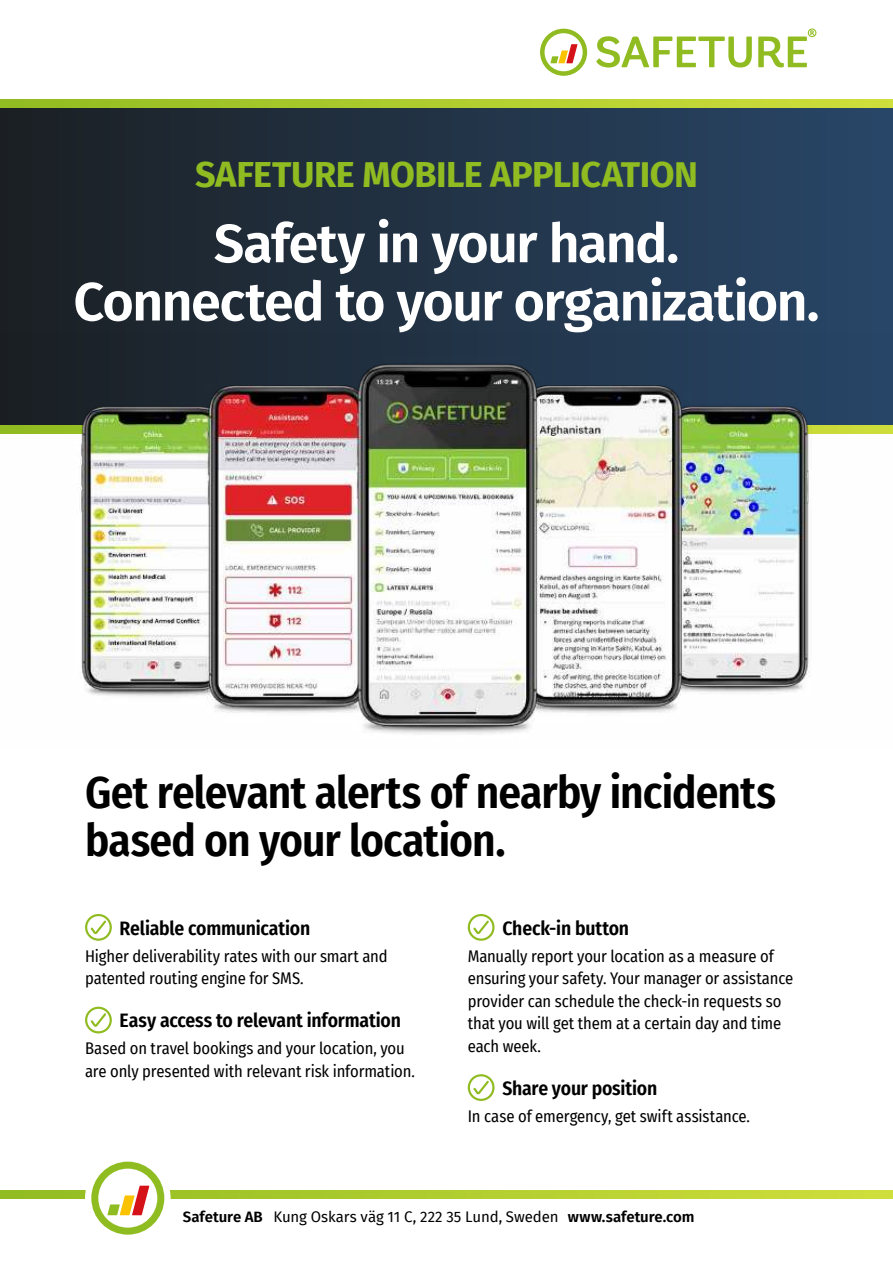
<style>
.page{position:relative;width:893px;height:1263px;background:#fff}
.page>*{position:absolute;margin:0;border:0;box-sizing:border-box;transform-origin:0 0}
.t1{font:600 54px/58.2px "Fira Sans";letter-spacing:-.03em;color:#fff;text-align:center}
.t2{font:600 45px/48px "Fira Sans Condensed";letter-spacing:-.02em;color:#000}
.t3{font:700 36px "Fira Sans";letter-spacing:-.015em;color:#90bc21}
.t4{font:600 19.5px "Fira Sans Condensed";letter-spacing:-.01em;color:#000}
.t5{font:16.5px/22.5px "Fira Sans Condensed";letter-spacing:-.01em;color:#000}
.t6{font:15px "Fira Sans";letter-spacing:-.005em;color:#000}
.s1{font-weight:600}
</style>
<div class="page">
<img style="left:0;top:1190px;width:893px;height:8px">
<div style="left:85px;top:1155px;width:86px;height:86px;background:#fff;border-radius:50%"></div>
<svg style="left:91px;top:1161px;width:73px;height:73px"></svg>
<svg style="left:540px;top:29px;width:47px;height:47px"></svg>
<svg style="left:596px;top:36px;width:156px;height:32px"></svg>
<svg style="left:758px;top:29px;width:58px;height:39px"></svg>
<img style="left:0;top:108px;width:893px;height:226px">
<img style="left:0;top:100px;width:893px;height:8px">
<svg style="left:85px;top:914px;width:27px;height:27px"></svg>
<svg style="left:85px;top:1007px;width:27px;height:26px"></svg>
<svg style="left:468px;top:914px;width:27px;height:27px"></svg>
<svg style="left:468px;top:1074px;width:27px;height:27px"></svg>
<img style="left:0;top:334px;width:893px;height:401px">
<h3 class="t3" style="left:195px;top:149px;width:504px">SAFETURE MOBILE APPLICATION</h3>
<h1 class="t1" style="left:73px;top:214px;width:748px">Safety in your hand.<br>Connected to your organization.</h1>
<h2 class="t2" style="left:85px;top:768px;width:693px">Get relevant alerts of nearby incidents based on your location.</h2>
<p class="t4" style="left:120px;top:914px;width:192px">Reliable communication</p>
<p class="t5" style="left:85px;top:944px;width:304px">Higher deliverability rates with our smart and patented routing engine for SMS.</p>
<p class="t4" style="left:120px;top:1007px;width:283px">Easy access to relevant information</p>
<p class="t5" style="left:85px;top:1037px;width:331px">Based on travel bookings and your location, you are only presented with relevant risk information.</p>
<p class="t4" style="left:502px;top:914px;width:128px">Check-in button</p>
<p class="t5" style="left:468px;top:944px;width:327px">Manually report your location as a measure of ensuring your safety. Your manager or assistance provider can schedule the check-in requests so that you will get them at a certain day and time each week.</p>
<p class="t4" style="left:502px;top:1074px;width:157px">Share your position</p>
<p class="t5" style="left:468px;top:1105px;width:284px">In case of emergency, get swift assistance.</p>
<p class="t6" style="left:183px;top:1206px;width:513px"><span class="s1">Safeture AB</span> Kung Oskars väg 11 C, 222 35 Lund, Sweden <span class="s1">www.safeture.com</span></p>
</div>
